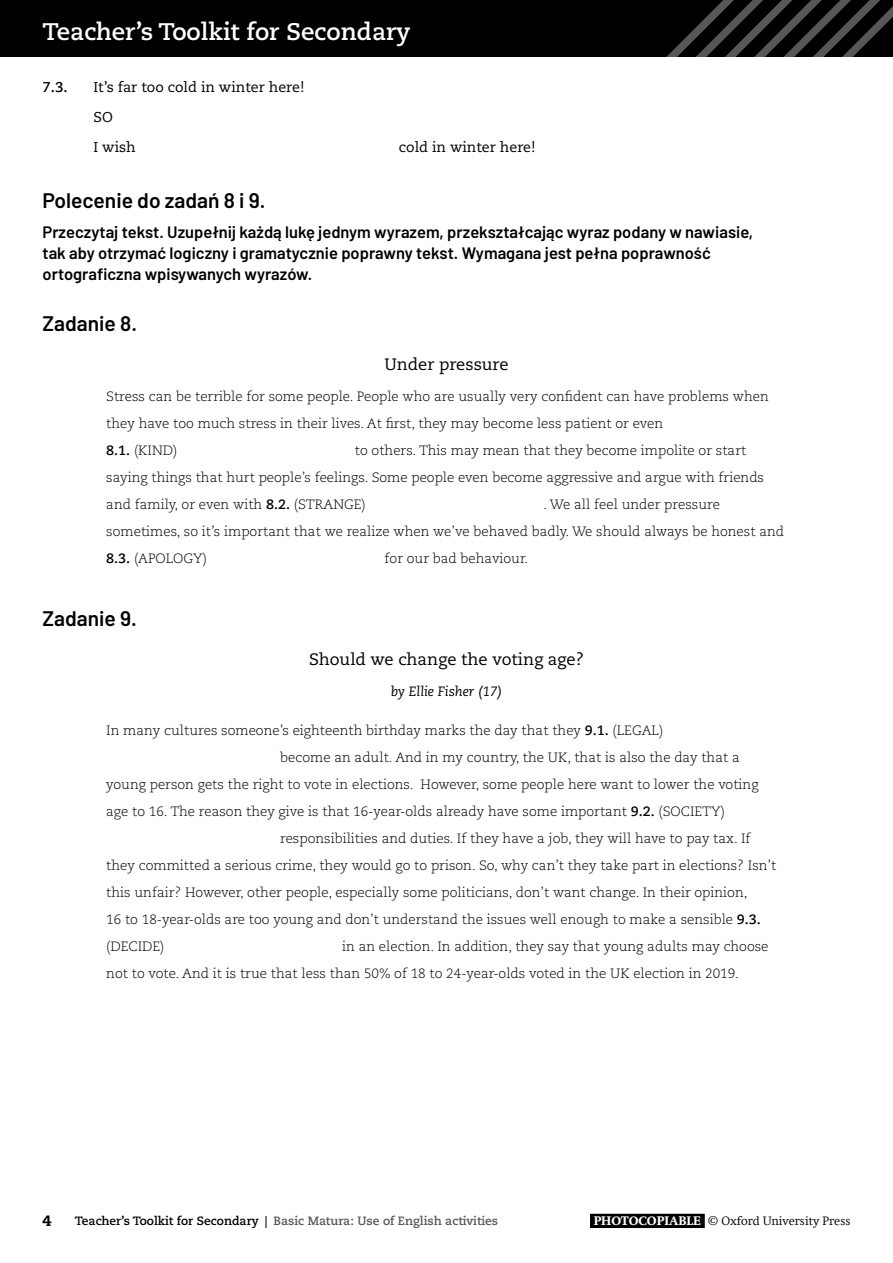
<style>
.page{position:relative;width:893px;height:1263px;background:#fff}
.page>*{position:absolute;margin:0;border:0;box-sizing:border-box;transform-origin:0 0}
.t1{font:700 24px "Caecilia LT Std";color:#fff}
.H4_Text_Head_A{font:600 21px "Barlow";color:#000}
.P_Intro_Polish{font:600 16.5px "Barlow";color:#000}
.P_Facs_Text_Head{font:16.5px "Caecilia LT Std";color:#000}
.t2{font:800 15px "Caecilia LT Std";color:#000}
.P_Text_A_B_etc_SP{font:14.25px "Caecilia LT Std";color:#000}
.P_Text_A_B_etc_Indented_No_Number{font:14.25px "Caecilia LT Std";color:#000}
.P_Text_A_B_etc_SP-2{font:700 14.25px "Caecilia LT Std";color:#000}
.P_Facs_Text{font:300 13.5px/27px "Caecilia LT Std";color:#000}
.P_Facs_Text-2{font:italic 13.5px "Caecilia LT Std";color:#000}
.t3{font:700 12px "Caecilia LT Std";color:#575756}
.t4{font:300 12px "OUP2 Swift";color:#000}
.s1{font-weight:700}
.s2{color:#000}
.s3{font-weight:700;color:#fff}
</style>
<div class="page">
<div style="left:590px;top:1214px;width:115px;height:14px;background:#000"></div>
<div style="left:0;top:0;width:893px;height:57px;background:#000"></div>
<svg style="left:666px;top:0;width:227px;height:57px"></svg>
<h1 class="t1" style="left:43px;top:18px;width:370px">Teacher’s Toolkit for Secondary</h1>
<p class="P_Text_A_B_etc_SP-2" style="left:43px;top:78px;width:27px">7.3.</p>
<p class="P_Text_A_B_etc_SP" style="left:94px;top:79px;width:213px">It’s far too cold in winter here!</p>
<p class="P_Text_A_B_etc_Indented_No_Number" style="left:94px;top:109px;width:21px">SO</p>
<p class="P_Text_A_B_etc_Indented_No_Number" style="left:94px;top:139px;width:44px">I wish</p>
<p class="P_Text_A_B_etc_Indented_No_Number" style="left:399px;top:139px;width:138px">cold in winter here!</p>
<p class="H4_Text_Head_A" style="left:43px;top:185px;width:224px">Polecenie do zadań 8 i 9.</p>
<p class="P_Intro_Polish" style="left:43px;top:220px;width:712px">Przeczytaj tekst. Uzupełnij każdą lukę jednym wyrazem, przekształcając wyraz podany w nawiasie,</p>
<p class="P_Intro_Polish" style="left:43px;top:241px;width:670px">tak aby otrzymać logiczny i gramatycznie poprawny tekst. Wymagana jest pełna poprawność</p>
<p class="P_Intro_Polish" style="left:43px;top:262px;width:271px">ortograficzna wpisywanych wyrazów.</p>
<p class="H4_Text_Head_A" style="left:43px;top:308px;width:96px">Zadanie 8.</p>
<p class="P_Facs_Text_Head" style="left:384px;top:354px;width:126px">Under pressure</p>
<p class="P_Facs_Text" style="left:106px;top:383px;width:664px">Stress can be terrible for some people. People who are usually very confident can have problems when they have too much stress in their lives. At first, they may become less patient or even<br><span class="s1">8.1.</span> (KIND)</p>
<p class="P_Facs_Text" style="left:106px;top:437px;width:659px;text-indent:249px">to others. This may mean that they become impolite or start saying things that hurt people’s feelings. Some people even become aggressive and argue with friends and family, or even with <span class="s1">8.2.</span> (STRANGE)</p>
<p class="P_Facs_Text" style="left:106px;top:491px;width:679px;text-indent:437px">. We all feel under pressure sometimes, so it’s important that we realize when we’ve behaved badly. We should always be honest and<br><span class="s1">8.3.</span> (APOLOGY)</p>
<p class="P_Facs_Text" style="left:385px;top:545px;width:145px">for our bad behaviour.</p>
<p class="H4_Text_Head_A" style="left:43px;top:603px;width:96px">Zadanie 9.</p>
<p class="P_Facs_Text_Head" style="left:309px;top:649px;width:276px">Should we change the voting age?</p>
<p class="P_Facs_Text-2" style="left:391px;top:684px;width:113px">by Ellie Fisher (17)</p>
<p class="P_Facs_Text" style="left:106px;top:717px;width:558px">In many cultures someone’s eighteenth birthday marks the day that they <span class="s1">9.1.</span> (LEGAL)</p>
<p class="P_Facs_Text" style="left:280px;top:744px;width:461px">become an adult. And in my country, the UK, that is also the day that a</p>
<p class="P_Facs_Text" style="left:106px;top:771px;width:654px">young person gets the right to vote in elections. However, some people here want to lower the voting</p>
<p class="P_Facs_Text" style="left:106px;top:798px;width:620px">age to 16. The reason they give is that 16-year-olds already have some important <span class="s1">9.2.</span> (SOCIETY)</p>
<p class="P_Facs_Text" style="left:280px;top:825px;width:472px">responsibilities and duties. If they have a job, they will have to pay tax. If</p>
<p class="P_Facs_Text" style="left:106px;top:852px;width:671px">they committed a serious crime, they would go to prison. So, why can’t they take part in elections? Isn’t</p>
<p class="P_Facs_Text" style="left:106px;top:879px;width:643px">this unfair? However, other people, especially some politicians, don’t want change. In their opinion,</p>
<p class="P_Facs_Text" style="left:106px;top:906px;width:656px">16 to 18-year-olds are too young and don’t understand the issues well enough to make a sensible <span class="s1">9.3.</span></p>
<p class="P_Facs_Text" style="left:106px;top:933px;width:60px">(DECIDE)</p>
<p class="P_Facs_Text" style="left:106px;top:933px;width:664px;text-indent:236px">in an election. In addition, they say that young adults may choose not to vote. And it is true that less than 50% of 18 to 24-year-olds voted in the UK election in 2019.</p>
<p class="t2" style="left:43px;top:1212px;width:10px">4</p>
<p class="t3" style="left:75px;top:1214px;width:425px"><span class="s2">Teacher’s Toolkit for Secondary |</span> Basic Matura: Use of English activities</p>
<p class="t4" style="left:594px;top:1214px;width:258px"><span class="s3">PHOTOCOPIABLE</span> © Oxford University Press</p>
</div>
